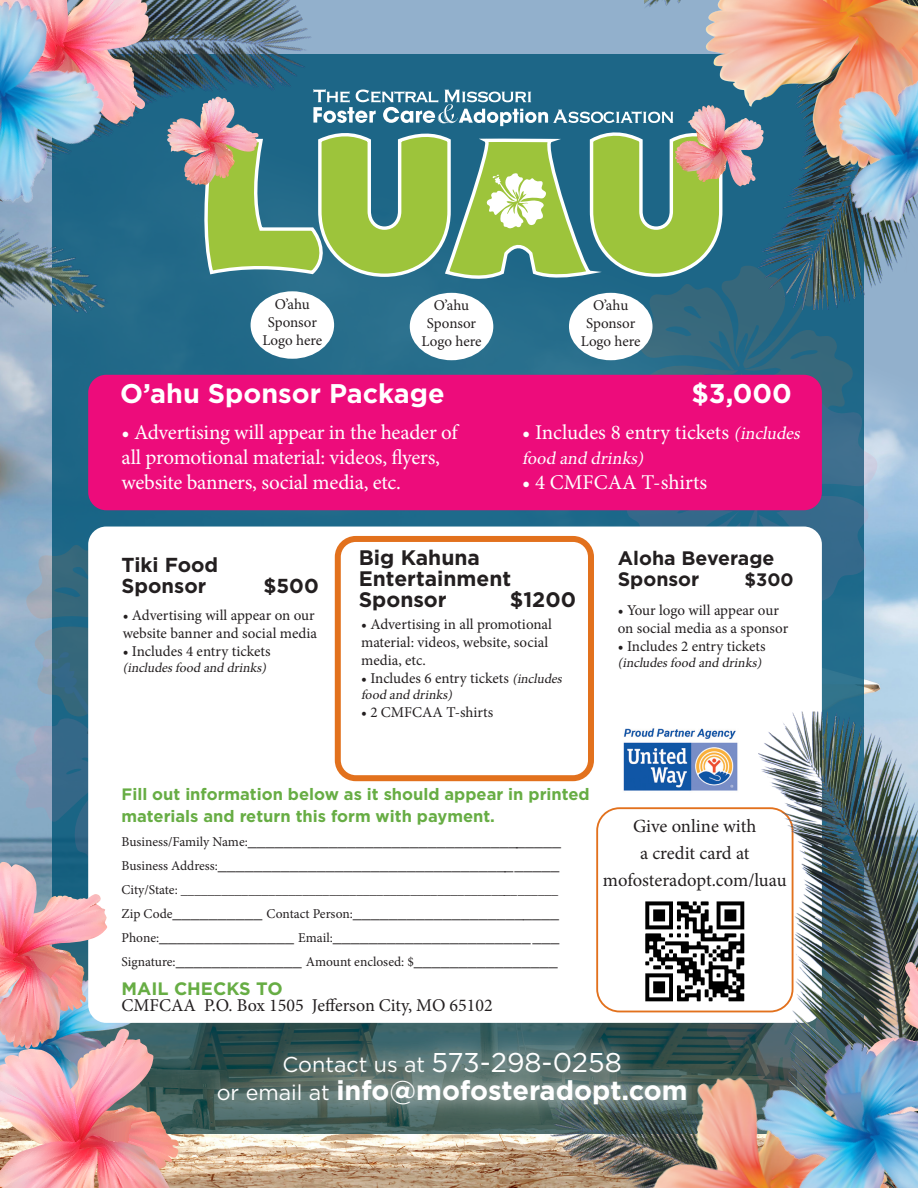
<style>
.page{position:relative;width:918px;height:1188px;background:#fff}
.page>*{position:absolute;margin:0;border:0;box-sizing:border-box;transform-origin:0 0}
.t1{font:700 27.15px/28.5px "Gotham";color:#fff;text-align:center}
.t2{font:700 27px "Gotham";color:#fff}
.t3{font:21px/25.2px "Minion Pro";letter-spacing:-.01em;color:#fff}
.t4{font:700 21px/21px "Gotham";color:#231f20}
.t5{font:700 20.25px/21px "Gotham";color:#231f20}
.t6{font:700 19.5px/21px "Gotham";color:#231f20}
.t7{font:18.6px/26.7px "Minion Pro";letter-spacing:-.005em;color:#231f20;text-align:center}
.t8{font:18px/24px "Minion Pro";color:#231f20}
.t9{font:italic 18px "Minion Pro";color:#fff}
.t10{font:700 18px "Gotham";color:#67ad44}
.t11{font:700 18px "Gotham";color:#231f20}
.t12{font:700 16.5px/21.6px "Gotham";color:#67ad44}
.t13{font:15px/18px "Minion Pro";color:#231f20}
.t14{font:13.5px "Minion Pro";letter-spacing:-.005em;color:#231f20}
.t15{font:italic 13.5px "Minion Pro";color:#231f20}
.s1{font-style:italic;font-size:18px}
.s2{font-style:italic;font-size:13.5px}
.s3{font-size:13.5px}
.s4{font-weight:400;font-size:21.45px}
.s5{font-weight:400}
</style>
<div class="page">
<img style="left:0;top:0;width:918px;height:1188px">
<p class="t13" style="left:262px;top:295px;width:61px;text-align:center">O’ahu<br>Sponsor<br>Logo here</p>
<p class="t13" style="left:422px;top:297px;width:61px;text-align:center">O’ahu<br>Sponsor<br>Logo here</p>
<p class="t13" style="left:581px;top:297px;width:61px;text-align:center">O’ahu<br>Sponsor<br>Logo here</p>
<p class="t2" style="left:120px;top:376px;width:326px">O’ahu Sponsor Package</p>
<p class="t2" style="left:691px;top:376px;width:102px">$3,000</p>
<p class="t3" style="left:122px;top:419px;width:338px">• Advertising will appear in the header of all promotional material: videos, flyers, website banners, social media, etc.</p>
<p class="t3" style="left:522px;top:419px;width:284px">• Includes 8 entry tickets <span class="s1">(includes</span></p>
<p class="t9" style="left:522px;top:446px;width:127px">food and drinks)</p>
<p class="t3" style="left:522px;top:470px;width:187px">• 4 CMFCAA T-shirts</p>
<p class="t5" style="left:122px;top:554px;width:98px">Tiki Food<br>Sponsor</p>
<p class="t5" style="left:264px;top:575px;width:57px">$500</p>
<p class="t13" style="left:123px;top:606px;width:196px">• Advertising will appear on our website banner and social media</p>
<p class="t13" style="left:123px;top:642px;width:149px">• Includes 4 entry tickets</p>
<p class="t15" style="left:123px;top:659px;width:148px">(includesfood and drinks)</p>
<p class="t4" style="left:359px;top:547px;width:154px">Big Kahuna<br>Entertainment<br>Sponsor</p>
<p class="t4" style="left:510px;top:589px;width:68px">$1200</p>
<p class="t13" style="left:361px;top:615px;width:192px">• Advertising in all promotional material: videos, website, social media, etc.</p>
<p class="t13" style="left:361px;top:669px;width:205px">• Includes 6 entry tickets <span class="s2">(includes</span></p>
<p class="t15" style="left:361px;top:686px;width:96px">food and drinks)</p>
<p class="t13" style="left:361px;top:703px;width:134px">• 2 CMFCAA T-shirts</p>
<p class="t6" style="left:618px;top:548px;width:158px">Aloha Beverage<br>Sponsor</p>
<p class="t11" style="left:745px;top:568px;width:51px">$300</p>
<p class="t13" style="left:618px;top:601px;width:172px">• Your logo will appear our on social media as a sponsor</p>
<p class="t13" style="left:618px;top:637px;width:149px">• Includes 2 entry tickets</p>
<p class="t15" style="left:618px;top:654px;width:148px">(includesfood and drinks)</p>
<p class="t12" style="left:122px;top:784px;width:470px">Fill out information below as it should appear in printed materials and return this form with payment.</p>
<p class="t8" style="left:122px;top:828px;width:441px"><span class="s3">Business/Family Name:</span>___________________________________</p>
<p class="t8" style="left:122px;top:852px;width:439px"><span class="s3">Business Address:</span>______________________________________</p>
<p class="t14" style="left:122px;top:881px;width:438px">City/State: ________________________________________________________</p>
<p class="t8" style="left:122px;top:900px;width:439px"><span class="s3">Zip Code</span>__________ <span class="s3">Contact Person:</span>_______________________<br><span class="s3">Phone:</span>_______________ <span class="s3">Email:</span>_________________________</p>
<p class="t8" style="left:122px;top:948px;width:438px"><span class="s3">Signature:</span>______________ <span class="s3">Amount enclosed: $</span>________________</p>
<p class="t10" style="left:122px;top:976px;width:163px">MAIL CHECKS TO</p>
<p class="t7" style="left:633px;top:813px;width:125px">Give online with a credit card at</p>
<p class="t7" style="left:603px;top:866px;width:185px">mofosteradopt.com/luau</p>
<p class="t8" style="left:122px;top:994px;width:373px">CMFCAA P.O. Box 1505 Jefferson City, MO 65102</p>
<p class="t1" style="left:217px;top:1048px;width:473px"><span class="s4">Contact us at</span> <span class="s5">573-298-0258<br></span><span class="s4">or email at</span> info@mofosteradopt.com</p>
</div>
